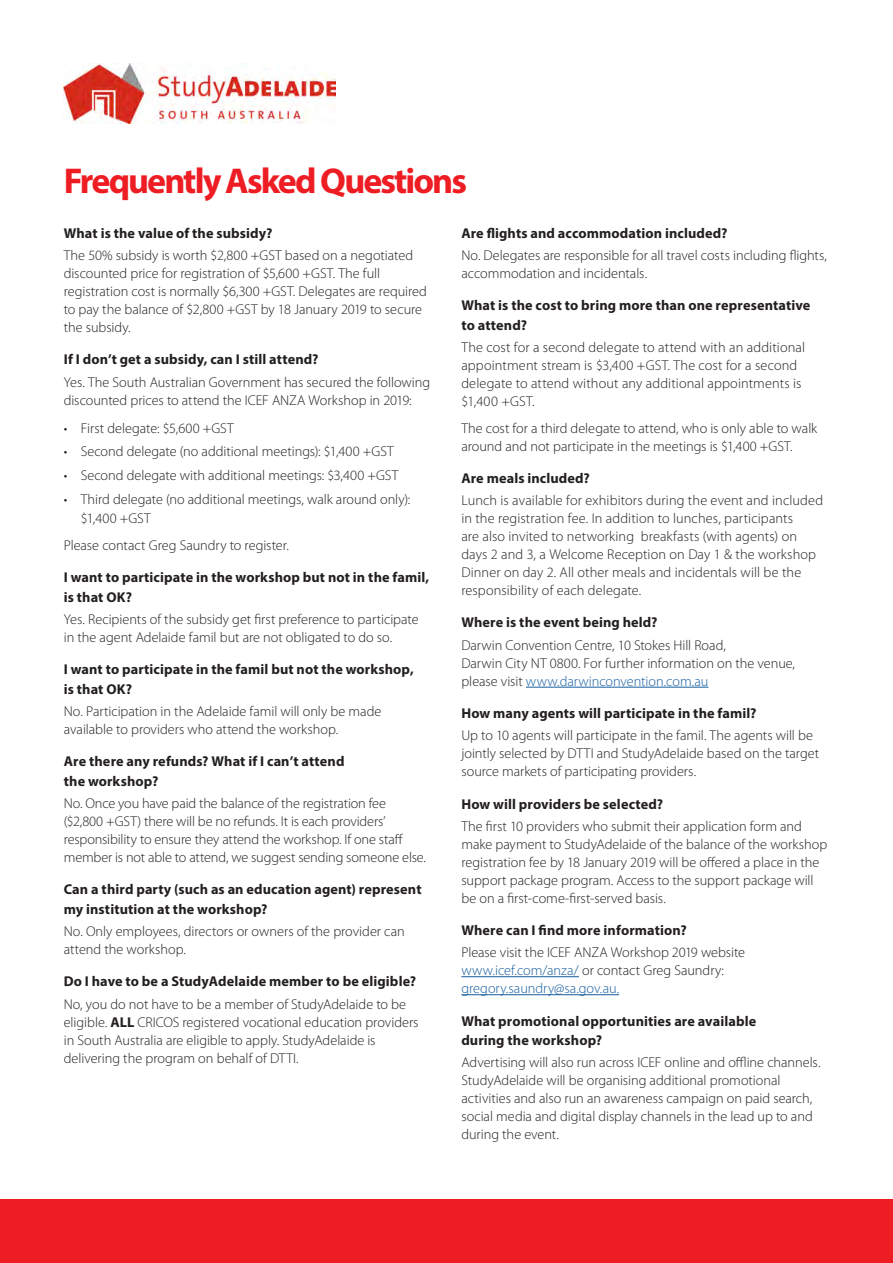
<style>
.page{position:relative;width:893px;height:1263px;background:#fff}
.page>*{position:absolute;margin:0;border:0;box-sizing:border-box;transform-origin:0 0}
.Heading_2{font:700 36px "Myriad Pro";letter-spacing:-.055em;color:#ee1d23}
.Body_Text{font:300 14.25px/18px "Myriad Pro";color:#231f20}
.Intro_Paragraph{font:700 14.25px/19.5px "Myriad Pro";letter-spacing:.01em;color:#231f20}
.s1{font-weight:700}
.s2{color:#175d9e}
</style>
<div class="page">
<hr style="left:526px;top:687px;width:182px;height:1px;background:#175d9e">
<hr style="left:461px;top:976px;width:118px;height:1px;background:#175d9e">
<hr style="left:461px;top:994px;width:158px;height:1px;background:#175d9e">
<div style="left:0;top:1199px;width:893px;height:64px;background:#ee1d23"></div>
<img style="left:64px;top:64px;width:271px;height:60px">
<p class="Heading_2" style="left:64px;top:157px;width:405px">Frequently Asked Questions</p>
<p class="Intro_Paragraph" style="left:64px;top:223px;width:210px">What is the value of the subsidy?</p>
<p class="Body_Text" style="left:64px;top:247px;width:365px">The 50% subsidy is worth $2,800 +GST based on a negotiated discounted price for registration of $5,600 +GST. The full registration cost is normally $6,300 +GST. Delegates are required to pay the balance of $2,800 +GST by 18 January 2019 to secure the subsidy.</p>
<p class="Intro_Paragraph" style="left:64px;top:349px;width:256px">If I don’t get a subsidy, can I still attend?</p>
<p class="Body_Text" style="left:64px;top:373px;width:368px">Yes. The South Australian Government has secured the following discounted prices to attend the ICEF ANZA Workshop in 2019:</p>
<p class="Body_Text" style="left:64px;top:419px;width:171px">• First delegate: $5,600 +GST</p>
<p class="Body_Text" style="left:64px;top:443px;width:331px">• Second delegate (no additional meetings): $1,400 +GST</p>
<p class="Body_Text" style="left:64px;top:467px;width:336px">• Second delegate with additional meetings: $3,400 +GST</p>
<p class="Body_Text" style="left:81px;top:490px;width:331px;line-height:19.5px;text-indent:-17px">• Third delegate (no additional meetings, walk around only): $1,400 +GST</p>
<p class="Body_Text" style="left:64px;top:536px;width:227px">Please contact Greg Saundry to register.</p>
<p class="Intro_Paragraph" style="left:64px;top:567px;width:367px">I want to participate in the workshop but not in the famil, is that OK?</p>
<p class="Body_Text" style="left:64px;top:610px;width:356px">Yes. Recipients of the subsidy get first preference to participate in the agent Adelaide famil but are not obligated to do so.</p>
<p class="Intro_Paragraph" style="left:64px;top:659px;width:352px">I want to participate in the famil but not the workshop, is that OK?</p>
<p class="Body_Text" style="left:64px;top:702px;width:319px">No. Participation in the Adelaide famil will only be made available to providers who attend the workshop.</p>
<p class="Intro_Paragraph" style="left:64px;top:751px;width:282px">Are there any refunds? What if I can’t attend the workshop?</p>
<p class="Body_Text" style="left:64px;top:794px;width:364px">No. Once you have paid the balance of the registration fee ($2,800 +GST) there will be no refunds. It is each providers’ responsibility to ensure they attend the workshop. If one staff member is not able to attend, we suggest sending someone else.</p>
<p class="Intro_Paragraph" style="left:64px;top:879px;width:359px">Can a third party (such as an education agent) represent my institution at the workshop?</p>
<p class="Body_Text" style="left:64px;top:922px;width:342px">No. Only employees, directors or owners of the provider can attend the workshop.</p>
<p class="Intro_Paragraph" style="left:64px;top:971px;width:354px">Do I have to be a StudyAdelaide member to be eligible?</p>
<p class="Body_Text" style="left:64px;top:995px;width:356px">No, you do not have to be a member of StudyAdelaide to be eligible. <span class="s1">ALL</span> CRICOS registered vocational education providers in South Australia are eligible to apply. StudyAdelaide is delivering the program on behalf of DTTI.</p>
<p class="Intro_Paragraph" style="left:461px;top:223px;width:268px">Are flights and accommodation included?</p>
<p class="Body_Text" style="left:461px;top:247px;width:367px">No. Delegates are responsible for all travel costs including flights, accommodation and incidentals.</p>
<p class="Intro_Paragraph" style="left:461px;top:295px;width:351px">What is the cost to bring more than one representative to attend?</p>
<p class="Body_Text" style="left:461px;top:339px;width:345px">The cost for a second delegate to attend with an additional appointment stream is $3,400 +GST. The cost for a second delegate to attend without any additional appointments is $1,400 +GST.</p>
<p class="Body_Text" style="left:461px;top:419px;width:357px">The cost for a third delegate to attend, who is only able to walk around and not participate in the meetings is $1,400 +GST.</p>
<p class="Intro_Paragraph" style="left:461px;top:468px;width:130px">Are meals included?</p>
<p class="Body_Text" style="left:461px;top:492px;width:363px">Lunch is available for exhibitors during the event and included in the registration fee. In addition to lunches, participants<br>are also invited to networking breakfasts (with agents) on days 2 and 3, a Welcome Reception on Day 1 &amp; the workshop Dinner on day 2. All other meals and incidentals will be the responsibility of each delegate.</p>
<p class="Intro_Paragraph" style="left:461px;top:612px;width:198px">Where is the event being held?</p>
<p class="Body_Text" style="left:461px;top:636px;width:335px">Darwin Convention Centre, 10 Stokes Hill Road,<br>Darwin City NT 0800. For further information on the venue, please visit <span class="s2">www.darwinconvention.com.au</span></p>
<p class="Intro_Paragraph" style="left:461px;top:703px;width:297px">How many agents will participate in the famil?</p>
<p class="Body_Text" style="left:461px;top:727px;width:359px">Up to 10 agents will participate in the famil. The agents will be jointly selected by DTTI and StudyAdelaide based on the target source markets of participating providers.</p>
<p class="Intro_Paragraph" style="left:461px;top:793px;width:203px">How will providers be selected?</p>
<p class="Body_Text" style="left:461px;top:817px;width:367px">The first 10 providers who submit their application form and make payment to StudyAdelaide of the balance of the workshop registration fee by 18 January 2019 will be offered a place in the support package program. Access to the support package will be on a first-come-first-served basis.</p>
<p class="Intro_Paragraph" style="left:461px;top:920px;width:227px">Where can I find more information?</p>
<p class="Body_Text" style="left:461px;top:944px;width:285px">Please visit the ICEF ANZA Workshop 2019 website <span class="s2">www.icef.com/anza/</span> or contact Greg Saundry: <span class="s2">gregory.saundry@sa.gov.au.</span></p>
<p class="Intro_Paragraph" style="left:461px;top:1010px;width:297px">What promotional opportunities are available during the workshop?</p>
<p class="Body_Text" style="left:461px;top:1054px;width:361px">Advertising will also run across ICEF online and offline channels.<br>StudyAdelaide will be organising additional promotional activities and also run an awareness campaign on paid search, social media and digital display channels in the lead up to and during the event.</p>
</div>
